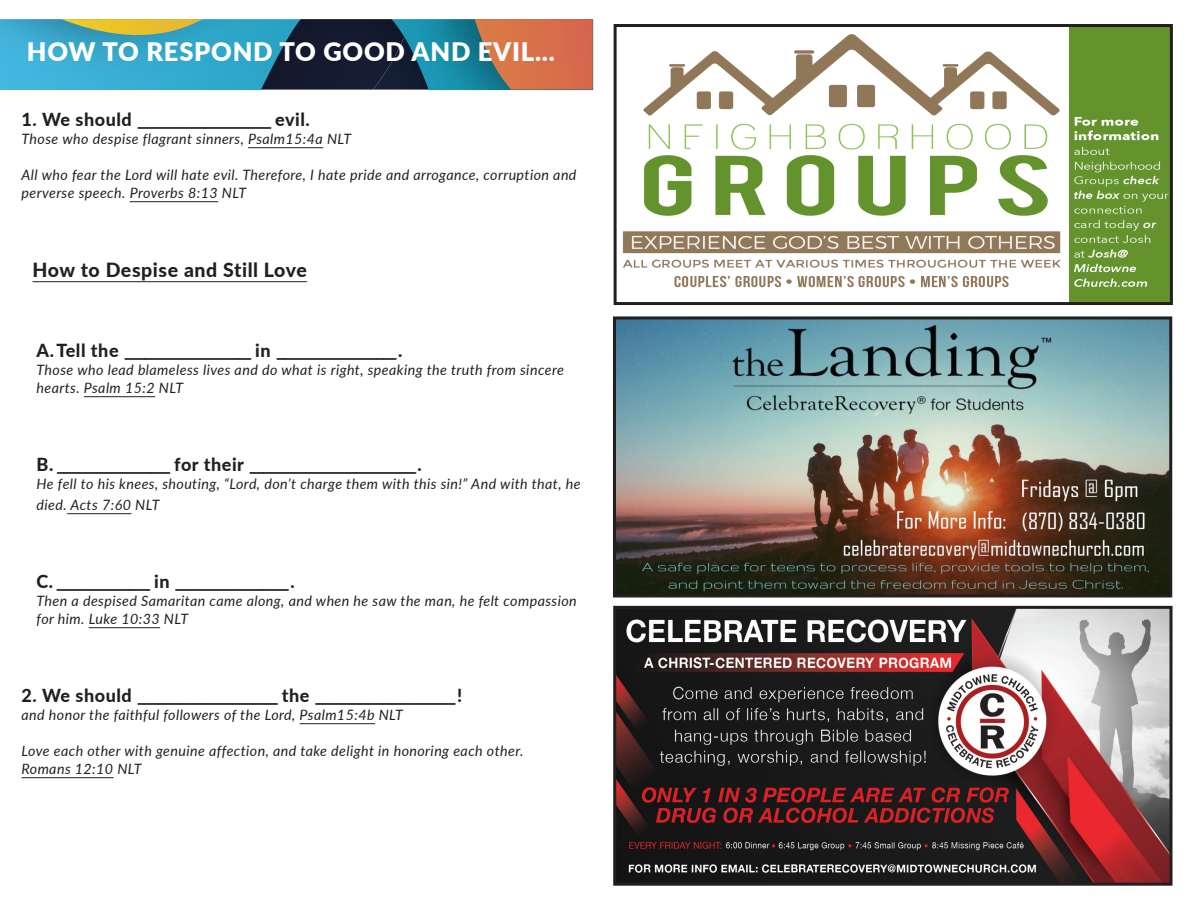
<style>
.page{position:relative;width:1188px;height:918px;background:#fff}
.page>*{position:absolute;margin:0;border:0;box-sizing:border-box;transform-origin:0 0}
.t1{font:700 35.7px "Futura BT";color:#fff}
.t2{font:900 25.5px "Lato";letter-spacing:.03em;color:#fff}
.t3{font:800 19.5px "Lato";letter-spacing:.03em;color:#231f20}
.t4{font:800 18px "Lato";letter-spacing:.03em;color:#231f20}
.t5{font:italic 14.25px/18px "Lato";letter-spacing:.03em;color:#231f20}
</style>
<div class="page">
<img style="left:0;top:19px;width:61px;height:71px">
<svg style="left:61px;top:19px;width:532px;height:71px"></svg>
<hr style="left:248px;top:147px;width:75px;height:1px;background:#231f20">
<hr style="left:130px;top:201px;width:88px;height:1px;background:#231f20">
<hr style="left:84px;top:396px;width:71px;height:1px;background:#231f20">
<img style="left:617px;top:320px;width:551px;height:273px">
<div style="left:613px;top:316px;width:559px;height:281px;border:3px solid #231f20"></div>
<img style="left:617px;top:610px;width:552px;height:272px">
<div style="left:613px;top:606px;width:560px;height:280px;border:3px solid #231f20"></div>
<img style="left:622px;top:28px;width:547px;height:273px">
<div style="left:614px;top:24px;width:559px;height:281px;border:3px solid #231f20"></div>
<hr style="left:67px;top:513px;width:64px;height:1px;background:#231f20">
<hr style="left:89px;top:627px;width:71px;height:1px;background:#231f20">
<hr style="left:33px;top:281px;width:274px;height:1px;background:#231f20">
<hr style="left:300px;top:723px;width:75px;height:1px;background:#231f20">
<hr style="left:22px;top:777px;width:92px;height:1px;background:#231f20">
<p class="t2" style="left:27px;top:33px;width:529px">HOW TO RESPOND TO GOOD AND EVIL...</p>
<p class="t4" style="left:22px;top:106px;width:290px">1. We should ____________________ evil.</p>
<p class="t5" style="left:22px;top:130px;width:331px">Those who despise flagrant sinners, Psalm15:4a NLT</p>
<p class="t5" style="left:22px;top:166px;width:556px">All who fear the Lord will hate evil. Therefore, I hate pride and arrogance, corruption and perverse speech. Proverbs 8:13 NLT</p>
<p class="t3" style="left:33px;top:256px;width:276px">How to Despise and Still Love</p>
<p class="t4" style="left:37px;top:337px;width:367px">A. Tell the ___________________ in __________________ .</p>
<p class="t5" style="left:37px;top:361px;width:529px">Those who lead blameless lives and do what is right, speaking the truth from sincere hearts. Psalm 15:2 NLT</p>
<p class="t4" style="left:37px;top:451px;width:387px">B. _________________ for their _________________________ .</p>
<p class="t5" style="left:37px;top:473px;width:546px;line-height:21px">He fell to his knees, shouting, “Lord, don’t charge them with this sin!” And with that, he died. Acts 7:60 NLT</p>
<p class="t4" style="left:37px;top:568px;width:260px">C. ______________ in _________________ .</p>
<p class="t5" style="left:37px;top:592px;width:542px">Then a despised Samaritan came along, and when he saw the man, he felt compassion for him. Luke 10:33 NLT</p>
<p class="t4" style="left:22px;top:682px;width:442px">2. We should _____________________ the _____________________ !</p>
<p class="t5" style="left:22px;top:706px;width:383px">and honor the faithful followers of the Lord, Psalm15:4b NLT</p>
<p class="t5" style="left:22px;top:742px;width:503px">Love each other with genuine affection, and take delight in honoring each other.<br>Romans 12:10 NLT</p>
<p class="t1" style="left:690px;top:138px;width:21px">T</p>
</div>
